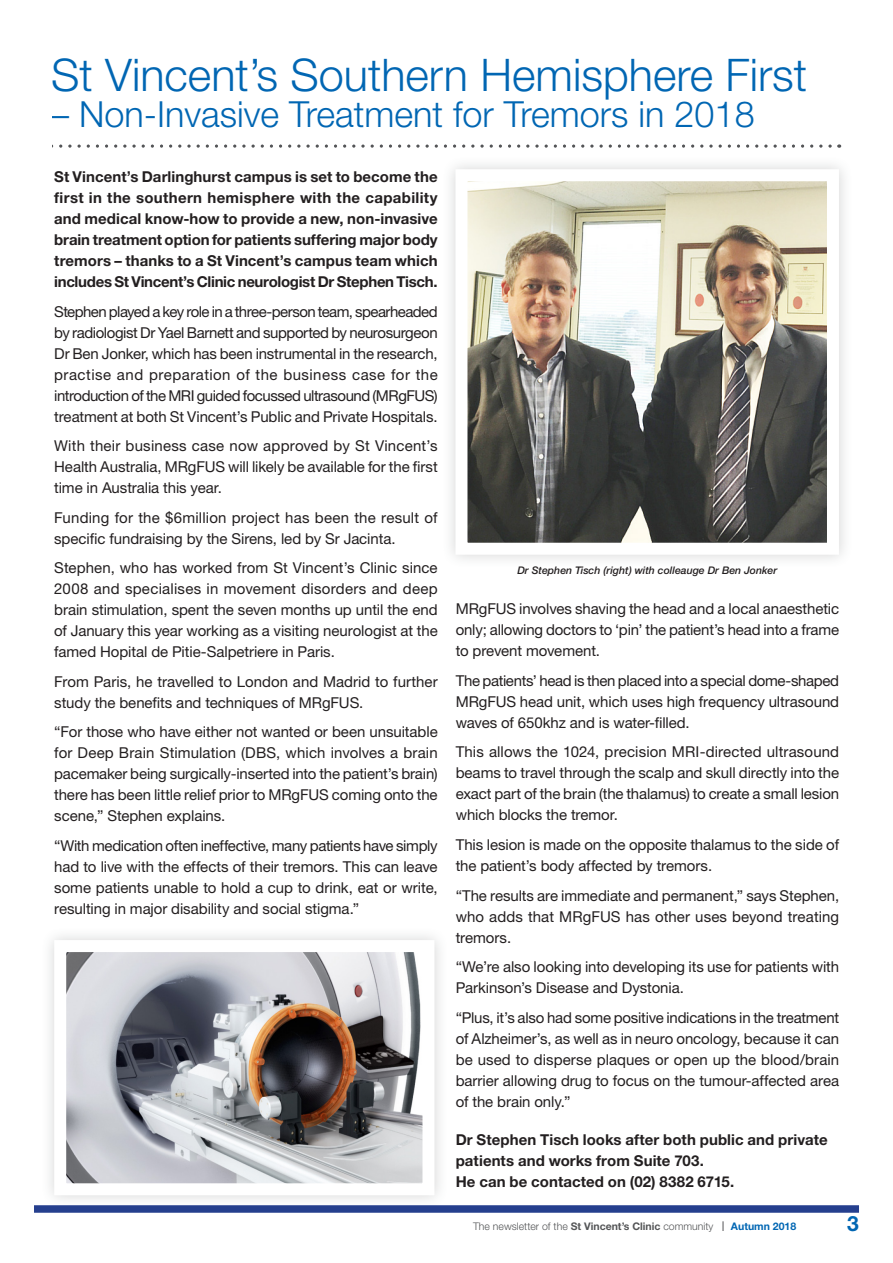
<style>
.page{position:relative;width:893px;height:1263px;background:#fff}
.page>*{position:absolute;margin:0;border:0;box-sizing:border-box;transform-origin:0 0}
.Page_Title{font:300 45px "Helvetica Neue LT Std";color:#0166b3}
.Page_Title-2{font:300 36px "Helvetica Neue LT Std";color:#0166b3}
.t1{font:700 21px "Helvetica Neue LT Std";color:#0166b3}
.Body_Copy{font:15px/21px "Helvetica Neue LT Std";letter-spacing:-.005em;color:#231f20;text-align:justify}
.Body_Copy_Bold{font:700 15px/21px "Helvetica Neue LT Std";color:#231f20;text-align:justify}
.Captions{font:italic 500 10.5px "Helvetica Neue LT Std";color:#231f20}
.t2{font:300 10.5px "Helvetica Neue LT Std";color:#545557}
.t3{font:700 10.5px "Helvetica Neue LT Std";color:#0166b3}
.s1{font-weight:700}
</style>
<div class="page">
<div style="left:34px;top:1205px;width:825px;height:8px;background:#253f8e"></div>
<svg style="left:52px;top:145px;width:788px;height:3px"></svg>
<div style="left:441px;top:155px;width:412px;height:414px;background:#545557;opacity:.25"></div>
<img style="left:468px;top:182px;width:358px;height:360px">
<div style="left:40px;top:926px;width:408px;height:283px;background:#545557;opacity:.25"></div>
<img style="left:67px;top:953px;width:354px;height:229px">
<p class="Page_Title" style="left:51px;top:48px;width:758px">St Vincent’s Southern Hemisphere First</p>
<p class="Page_Title-2" style="left:51px;top:93px;width:705px">– Non-Invasive Treatment for Tremors in 2018</p>
<p class="Body_Copy_Bold" style="left:54px;top:166px;width:385px">St Vincent’s Darlinghurst campus is set to become the first in the southern hemisphere with the capability and medical know-how to provide a new, non-invasive brain treatment option for patients suffering major body tremors – thanks to a St Vincent’s campus team which includes St Vincent’s Clinic neurologist Dr Stephen Tisch.</p>
<p class="Body_Copy" style="left:54px;top:301px;width:385px">Stephen played a key role in a three-person team, spearheaded by radiologist Dr Yael Barnett and supported by neurosurgeon Dr Ben Jonker, which has been instrumental in the research, practise and preparation of the business case for the introduction of the MRI guided focussed ultrasound (MRgFUS) treatment at both St Vincent’s Public and Private Hospitals.</p>
<p class="Body_Copy" style="left:54px;top:435px;width:385px">With their business case now approved by St Vincent’s Health Australia, MRgFUS will likely be available for the first time in Australia this year.</p>
<p class="Body_Copy" style="left:54px;top:507px;width:385px">Funding for the $6million project has been the result of specific fundraising by the Sirens, led by Sr Jacinta.</p>
<p class="Body_Copy" style="left:54px;top:557px;width:385px">Stephen, who has worked from St Vincent’s Clinic since 2008 and specialises in movement disorders and deep brain stimulation, spent the seven months up until the end of January this year working as a visiting neurologist at the famed Hopital de Pitie-Salpetriere in Paris.</p>
<p class="Body_Copy" style="left:54px;top:671px;width:385px">From Paris, he travelled to London and Madrid to further study the benefits and techniques of MRgFUS.</p>
<p class="Body_Copy" style="left:54px;top:721px;width:385px">“For those who have either not wanted or been unsuitable for Deep Brain Stimulation (DBS, which involves a brain pacemaker being surgically-inserted into the patient’s brain) there has been little relief prior to MRgFUS coming onto the scene,” Stephen explains.</p>
<p class="Body_Copy" style="left:54px;top:835px;width:385px">“With medication often ineffective, many patients have simply had to live with the effects of their tremors. This can leave some patients unable to hold a cup to drink, eat or write, resulting in major disability and social stigma.”</p>
<p class="Captions" style="left:517px;top:564px;width:261px">Dr Stephen Tisch (right) with colleauge Dr Ben Jonker</p>
<p class="Body_Copy" style="left:456px;top:598px;width:385px">MRgFUS involves shaving the head and a local anaesthetic only; allowing doctors to ‘pin’ the patient’s head into a frame to prevent movement.</p>
<p class="Body_Copy" style="left:456px;top:670px;width:385px">The patients’ head is then placed into a special dome-shaped MRgFUS head unit, which uses high frequency ultrasound waves of 650khz and is water-filled.</p>
<p class="Body_Copy" style="left:456px;top:741px;width:385px">This allows the 1024, precision MRI-directed ultrasound beams to travel through the scalp and skull directly into the exact part of the brain (the thalamus) to create a small lesion which blocks the tremor.</p>
<p class="Body_Copy" style="left:456px;top:834px;width:385px">This lesion is made on the opposite thalamus to the side of the patient’s body affected by tremors.</p>
<p class="Body_Copy" style="left:456px;top:884px;width:385px">“The results are immediate and permanent,” says Stephen, who adds that MRgFUS has other uses beyond treating tremors.</p>
<p class="Body_Copy" style="left:456px;top:956px;width:385px">“We’re also looking into developing its use for patients with<br>Parkinson’s Disease and Dystonia.</p>
<p class="Body_Copy" style="left:456px;top:1006px;width:385px">“Plus, it’s also had some positive indications in the treatment of Alzheimer’s, as well as in neuro oncology, because it can be used to disperse plaques or open up the blood/brain barrier allowing drug to focus on the tumour-affected area of the brain only.”</p>
<p class="Body_Copy_Bold" style="left:456px;top:1129px;width:373px;text-align:left">Dr Stephen Tisch looks after both public and private patients and works from Suite 703.<br>He can be contacted on (02) 8382 6715.</p>
<p class="t2" style="left:473px;top:1220px;width:242px">The newsletter of the <span class="s1">St Vincent’s Clinic</span> community</p>
<p class="t3" style="left:731px;top:1220px;width:67px">Autumn 2018</p>
<h3 class="t1" style="left:847px;top:1210px;width:13px">3</h3>
</div>
